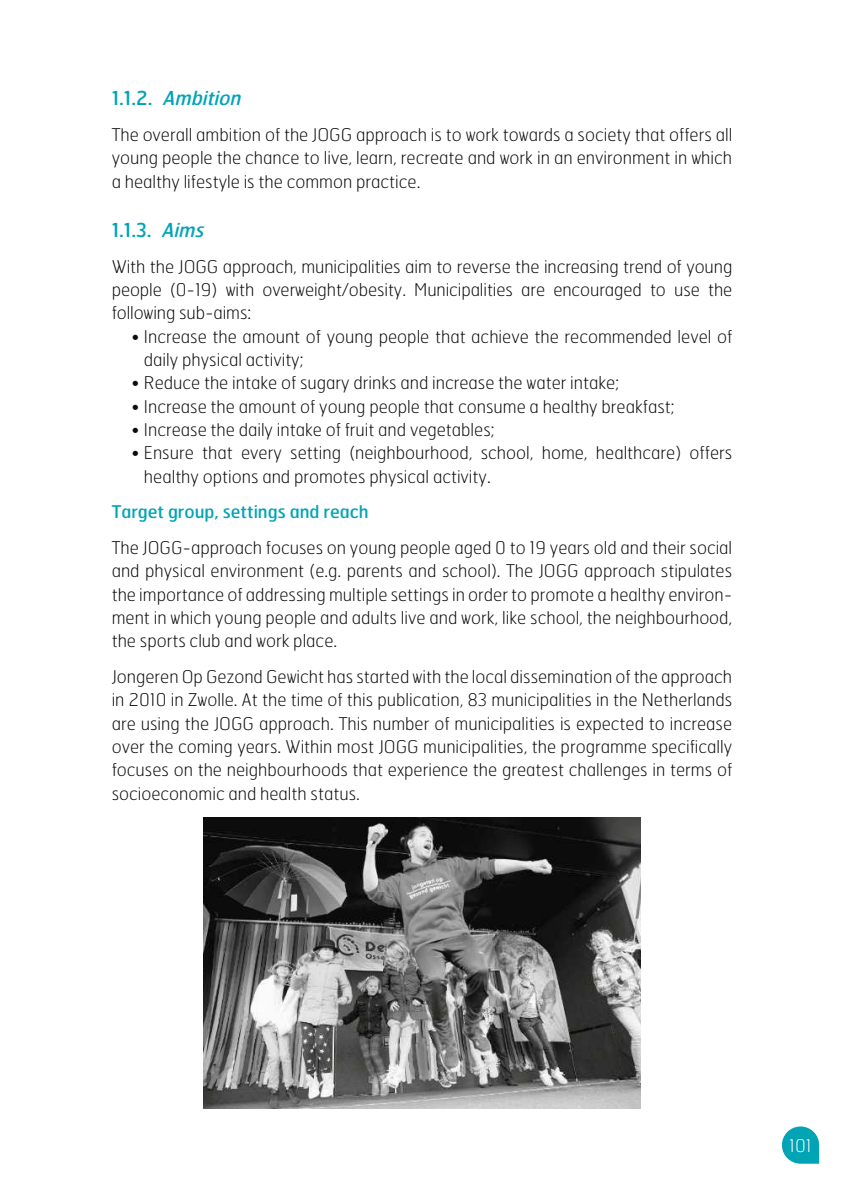
<style>
.page{position:relative;width:844px;height:1191px;background:#fff}
.page>*{position:absolute;margin:0;border:0;box-sizing:border-box;transform-origin:0 0}
.t1{font:italic 19.25px "Hermes";color:#00a4b5}
.t2{font:19.25px "Hermes";color:#00a4b5}
.t3{font:100 17.5px/23.3px "Hermes";color:#0a0b0b;text-align:justify}
.t4{font:17.5px "Hermes";color:#00a4b5}
.t5{font:100 17.5px "Hermes";color:#fefefe}
.s1{font-style:normal}
.s2{font-style:italic}
</style>
<div class="page">
<svg style="left:781px;top:1126px;width:38px;height:37px"></svg>
<img style="left:203px;top:817px;width:437px;height:291px">
<p class="t1" style="left:112px;top:86px;width:135px"><span class="s1">1 . 1 . 2 .</span> Ambition</p>
<p class="t3" style="left:112px;top:122px;width:622px">The overall ambition of the JOGG approach is to work towards a society that offers all young people the chance to live, learn, recreate and work in an environment in which a healthy lifestyle is the common practice.</p>
<p class="t2" style="left:112px;top:218px;width:99px">1.1.3. <span class="s2">Aims</span></p>
<p class="t3" style="left:112px;top:254px;width:622px">With the JOGG approach, municipalities aim to reverse the increasing trend of young people (0‑19) with overweight/obesity. Municipalities are encouraged to use the following sub-aims:</p>
<p class="t3" style="left:144px;top:324px;width:589px;text-indent:-12px">• Increase the amount of young people that achieve the recommended level of daily physical activity;</p>
<p class="t3" style="left:131px;top:371px;width:489px">• Reduce the intake of sugary drinks and increase the water intake;</p>
<p class="t3" style="left:131px;top:394px;width:544px">• Increase the amount of young people that consume a healthy breakfast;</p>
<p class="t3" style="left:131px;top:417px;width:364px">• Increase the daily intake of fruit and vegetables;</p>
<p class="t3" style="left:144px;top:441px;width:589px;text-indent:-12px">• Ensure that every setting (neighbourhood, school, home, healthcare) offers healthy options and promotes physical activity.</p>
<p class="t4" style="left:112px;top:501px;width:258px">Target group, settings and reach</p>
<p class="t3" style="left:112px;top:535px;width:622px">The JOGG-approach focuses on young people aged 0 to 19 years old and their social and physical environment (e.g. parents and school). The JOGG approach stipulates the importance of addressing multiple settings in order to promote a healthy environ&shy;ment in which young people and adults live and work, like school, the neighbourhood, the sports club and work place.</p>
<p class="t3" style="left:112px;top:664px;width:622px">Jongeren Op Gezond Gewicht has started with the local dissemination of the approach in 2010 in Zwolle. At the time of this publication, 83 municipalities in the Netherlands are using the JOGG approach. This number of municipalities is expected to increase over the coming years. Within most JOGG municipalities, the programme specifically focuses on the neighbourhoods that experience the greatest challenges in terms of socioeconomic and health status.</p>
<p class="t5" style="left:789px;top:1135px;width:24px">101</p>
</div>
